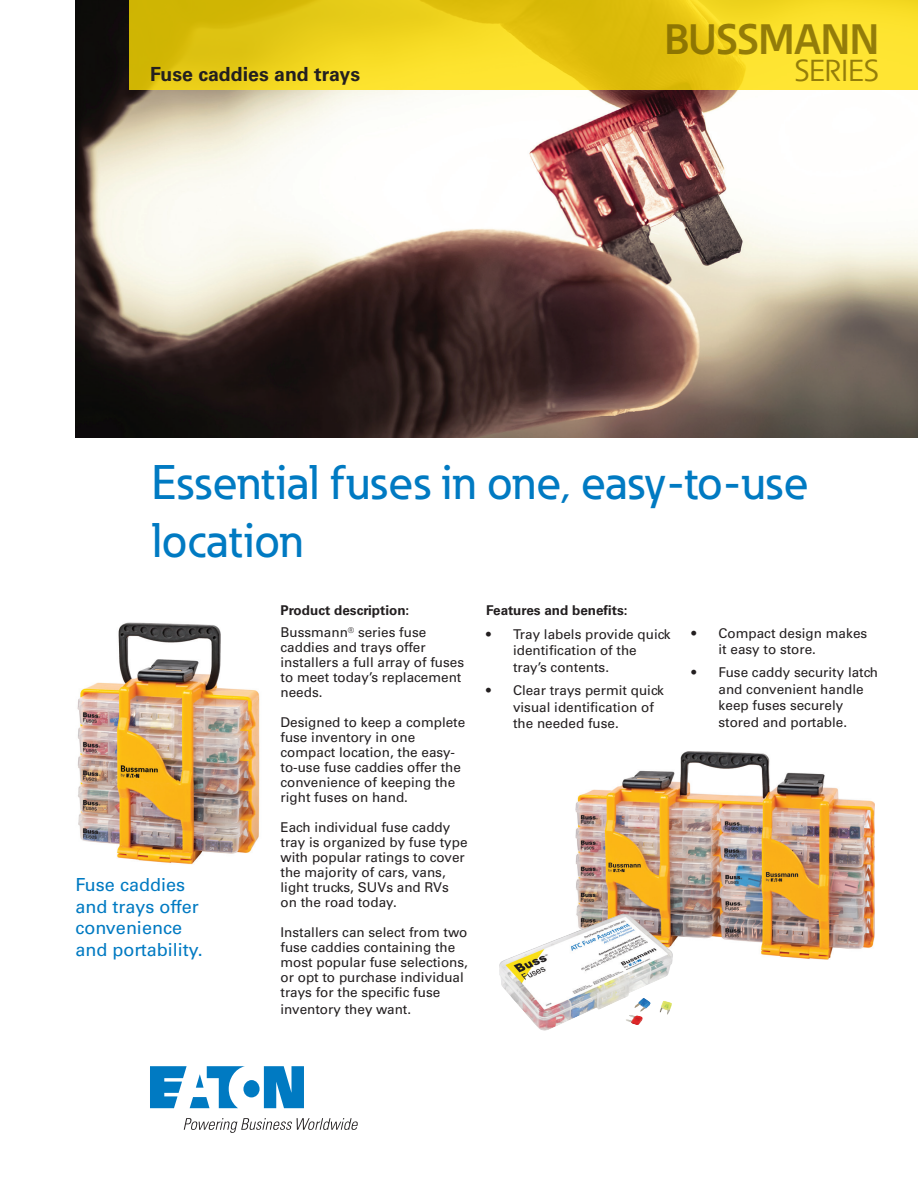
<style>
.page{position:relative;width:918px;height:1188px;background:#fff}
.page>*{position:absolute;margin:0;border:0;box-sizing:border-box;transform-origin:0 0}
.t1{font:500 48px/58.5px "Eaton";color:#007ac2}
.t2{font:700 42px "Eaton";letter-spacing:.005em;color:#796300}
.t3{font:30px "Eaton";letter-spacing:-.005em;color:#796300}
.t4{font:700 19.5px "Univers LT Std";color:#231f20}
.t5{font:18px/21.6px "Univers LT Std";color:#007ac2}
.t6{font:13.5px/15px "Univers LT Std";color:#231f20}
.t7{font:700 13.5px/22.5px "Univers LT Std";color:#231f20}
.s1{font-weight:400}
</style>
<div class="page">
<img style="left:75px;top:0;width:843px;height:437px">
<svg style="left:129px;top:0;width:789px;height:90px;background:#ebcf1b"></svg>
<svg style="left:150px;top:1066px;width:154px;height:42px"></svg>
<svg style="left:184px;top:1118px;width:174px;height:15px"></svg>
<img style="left:77px;top:622px;width:183px;height:243px">
<img style="left:576px;top:752px;width:299px;height:207px">
<img style="left:499px;top:914px;width:174px;height:117px">
<h3 class="t4" style="left:150px;top:63px;width:212px">Fuse caddies and trays</h3>
<h2 class="t2" style="left:664px;top:13px;width:216px">BUSSMANN</h2>
<h3 class="t3" style="left:795px;top:52px;width:86px">SERIES</h3>
<h1 class="t1" style="left:152px;top:452px;width:659px">Essential fuses in one, easy-to-use location</h1>
<h3 class="t5" style="left:75px;top:874px;width:129px">Fuse caddies and trays offer convenience and portability.</h3>
<p class="t7" style="left:280px;top:599px;width:147px">Product description:<br><span class="s1">Bussmann</span><sup>®</sup> <span class="s1">series fuse</span></p>
<p class="t6" style="left:281px;top:640px;width:185px">caddies and trays offer installers a full array of fuses to meet today’s replacement needs.</p>
<p class="t6" style="left:281px;top:715px;width:186px">Designed to keep a complete fuse inventory in one compact location, the easy&shy;to-use fuse caddies offer the convenience of keeping the right fuses on hand.</p>
<p class="t6" style="left:281px;top:820px;width:189px">Each individual fuse caddy tray is organized by fuse type with popular ratings to cover the majority of cars, vans, light trucks, SUVs and RVs on the road today.</p>
<p class="t6" style="left:281px;top:925px;width:189px">Installers can select from two fuse caddies containing the most popular fuse selections, or opt to purchase individual trays for the specific fuse</p>
<p class="t6" style="left:281px;top:1002px;width:132px">inventory they want.</p>
<p class="t7" style="left:486px;top:599px;width:143px">Features and benefits:</p>
<p class="t6" style="left:513px;top:626px;width:159px;line-height:16.5px;text-indent:-27px">• Tray labels provide quick identification of the tray’s contents.</p>
<p class="t6" style="left:513px;top:682px;width:152px;line-height:16.5px;text-indent:-27px">• Clear trays permit quick visual identification of the needed fuse.</p>
<p class="t6" style="left:718px;top:625px;width:150px;line-height:16.5px;text-indent:-27px">• Compact design makes it easy to store.</p>
<p class="t6" style="left:718px;top:664px;width:161px;line-height:16.5px;text-indent:-27px">• Fuse caddy security latch and convenient handle keep fuses securely stored and portable.</p>
</div>
